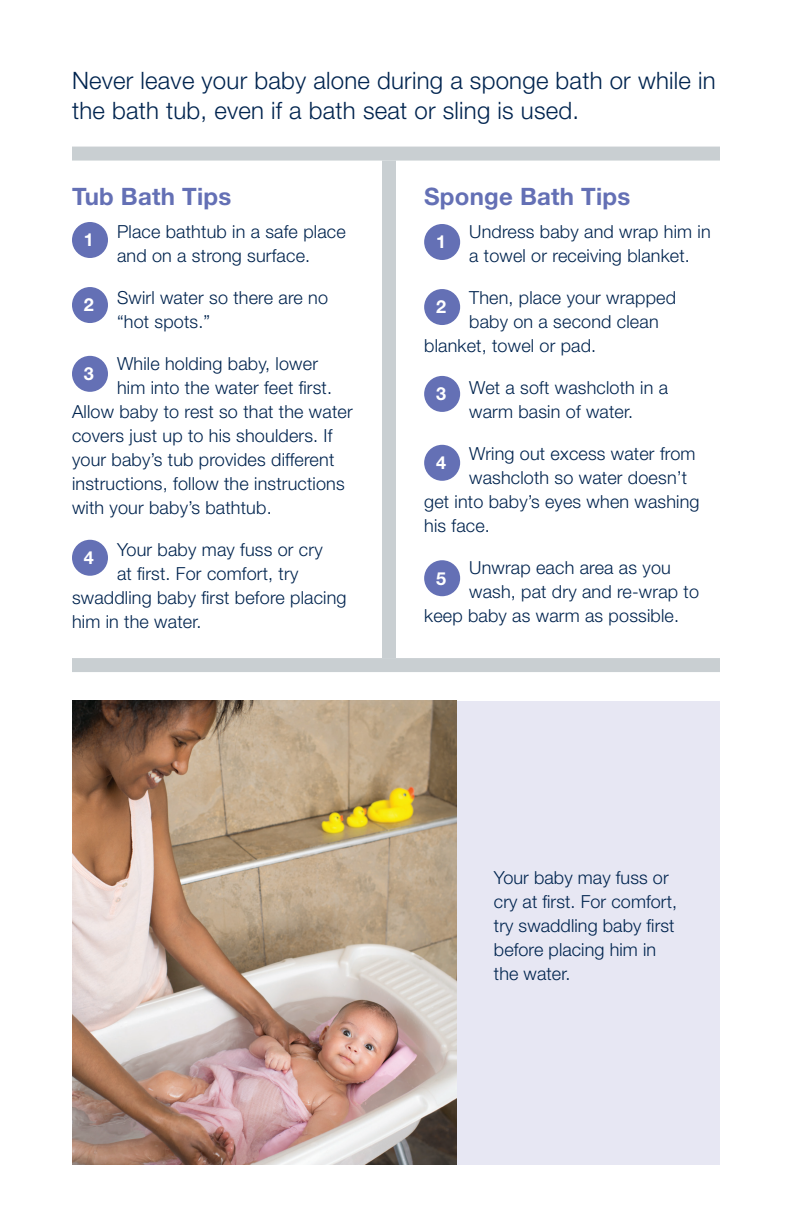
<style>
.page{position:relative;width:792px;height:1224px;background:#fff}
.page>*{position:absolute;margin:0;border:0;box-sizing:border-box;transform-origin:0 0}
.t1{font:300 24px/30px "Helvetica Neue LT Std";letter-spacing:.01em;color:#00244f}
.t2{font:700 24px "Helvetica Neue LT Std";letter-spacing:.01em;color:#6470b5}
.t3{font:300 18px/24px "Helvetica Neue LT Std";letter-spacing:.01em;color:#00244f}
.t4{font:700 18px "Helvetica Neue LT Std";color:#fff}
</style>
<div class="page">
<div style="left:416px;top:701px;width:304px;height:464px;background:#e7e7f3"></div>
<img style="left:72px;top:701px;width:385px;height:464px">
<div style="left:72px;top:222px;width:36px;height:36px;background:#6470b5;border-radius:50%"></div>
<div style="left:72px;top:287px;width:36px;height:36px;background:#6470b5;border-radius:50%"></div>
<div style="left:72px;top:356px;width:36px;height:36px;background:#6470b5;border-radius:50%"></div>
<div style="left:72px;top:540px;width:36px;height:36px;background:#6470b5;border-radius:50%"></div>
<div style="left:424px;top:224px;width:36px;height:36px;background:#6470b5;border-radius:50%"></div>
<div style="left:424px;top:289px;width:36px;height:36px;background:#6470b5;border-radius:50%"></div>
<div style="left:424px;top:376px;width:36px;height:36px;background:#6470b5;border-radius:50%"></div>
<div style="left:424px;top:445px;width:36px;height:36px;background:#6470b5;border-radius:50%"></div>
<div style="left:424px;top:560px;width:36px;height:36px;background:#6470b5;border-radius:50%"></div>
<div style="left:72px;top:147px;width:648px;height:14px;background:#c9cfd2"></div>
<div style="left:382px;top:161px;width:14px;height:497px;background:#c9cfd2"></div>
<div style="left:72px;top:658px;width:648px;height:14px;background:#c9cfd2"></div>
<h1 class="t1" style="left:72px;top:65px;width:645px">Never leave your baby alone during a sponge bath or while in the bath tub, even if a bath seat or sling is used.</h1>
<h1 class="t2" style="left:72px;top:182px;width:161px">Tub Bath Tips</h1>
<p class="t4" style="left:84px;top:229px;width:12px">1</p>
<p class="t3" style="left:117px;top:219px;width:230px">Place bathtub in a safe place and on a strong surface.</p>
<p class="t4" style="left:84px;top:294px;width:12px">2</p>
<p class="t3" style="left:117px;top:285px;width:213px">Swirl water so there are no “hot spots.”</p>
<p class="t4" style="left:84px;top:363px;width:12px">3</p>
<p class="t3" style="left:117px;top:351px;width:203px">While holding baby, lower</p>
<p class="t3" style="left:117px;top:375px;width:217px">him into the water feet first.</p>
<p class="t3" style="left:72px;top:399px;width:282px">Allow baby to rest so that the water</p>
<p class="t3" style="left:72px;top:423px;width:262px">covers just up to his shoulders. If</p>
<p class="t3" style="left:72px;top:447px;width:264px">your baby’s tub provides different</p>
<p class="t3" style="left:72px;top:471px;width:274px">instructions, follow the instructions</p>
<p class="t3" style="left:72px;top:495px;width:201px">with your baby’s bathtub.</p>
<p class="t4" style="left:84px;top:547px;width:12px">4</p>
<p class="t3" style="left:117px;top:537px;width:207px">Your baby may fuss or cry</p>
<p class="t3" style="left:117px;top:561px;width:183px">at first. For comfort, try</p>
<p class="t3" style="left:72px;top:585px;width:276px">swaddling baby first before placing</p>
<p class="t3" style="left:72px;top:609px;width:131px">him in the water.</p>
<h1 class="t2" style="left:424px;top:182px;width:208px">Sponge Bath Tips</h1>
<p class="t4" style="left:436px;top:231px;width:12px">1</p>
<p class="t3" style="left:469px;top:219px;width:243px">Undress baby and wrap him in a towel or receiving blanket.</p>
<p class="t4" style="left:436px;top:296px;width:12px">2</p>
<p class="t3" style="left:469px;top:285px;width:208px">Then, place your wrapped</p>
<p class="t3" style="left:469px;top:309px;width:191px">baby on a second clean</p>
<p class="t3" style="left:424px;top:333px;width:174px">blanket, towel or pad.</p>
<p class="t4" style="left:436px;top:383px;width:12px">3</p>
<p class="t3" style="left:469px;top:375px;width:201px">Wet a soft washcloth in a warm basin of water.</p>
<p class="t4" style="left:436px;top:452px;width:12px">4</p>
<p class="t3" style="left:469px;top:441px;width:228px">Wring out excess water from</p>
<p class="t3" style="left:469px;top:465px;width:219px">washcloth so water doesn’t</p>
<p class="t3" style="left:424px;top:489px;width:277px">get into baby’s eyes when washing</p>
<p class="t3" style="left:424px;top:513px;width:67px">his face.</p>
<p class="t4" style="left:436px;top:567px;width:12px">5</p>
<p class="t3" style="left:469px;top:555px;width:203px">Unwrap each area as you</p>
<p class="t3" style="left:469px;top:579px;width:231px">wash, pat dry and re-wrap to</p>
<p class="t3" style="left:424px;top:603px;width:256px">keep baby as warm as possible.</p>
<p class="t3" style="left:494px;top:865px;width:185px">Your baby may fuss or cry at first. For comfort, try swaddling baby first before placing him in the water.</p>
</div>
